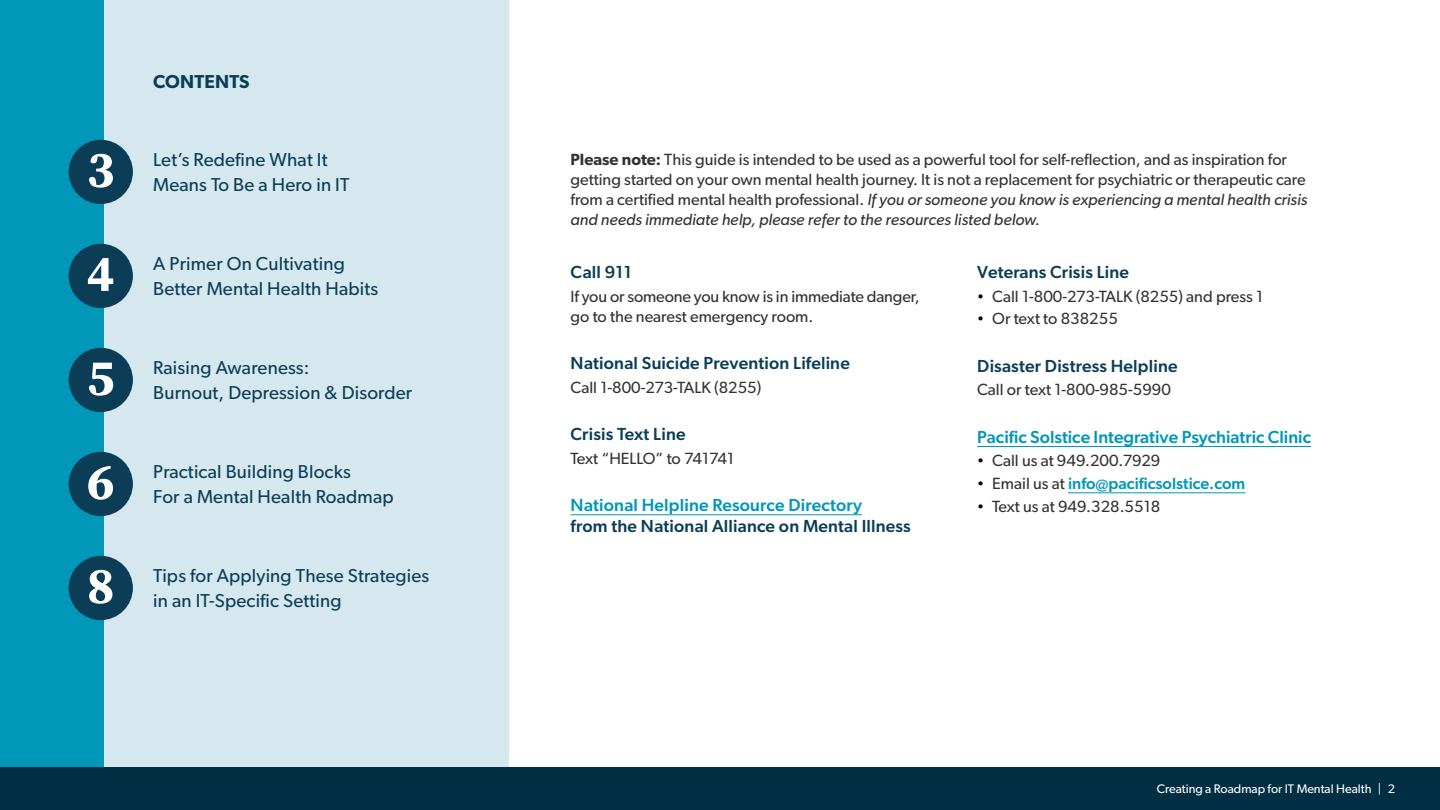
<style>
.page{position:relative;width:1440px;height:810px;background:#fff}
.page>*{position:absolute;margin:0;border:0;box-sizing:border-box;transform-origin:0 0}
.t1{font:700 51.25px "Source Serif Pro";color:#fff}
.t2{font:18.75px "Gibson";letter-spacing:.01em;color:#0b3e56}
.t3{font:600 18.75px "Gibson";letter-spacing:.01em;color:#0b3e56}
.t4{font:500 17.5px "Gibson";letter-spacing:.01em;color:#0b3e56}
.t5{font:500 17.5px "Gibson";color:#0097b9}
.t6{font:16.25px/20px "Gibson";color:#333334}
.t7{font:500 16.25px "Gibson";color:#0097b9}
.t8{font:12.5px "Gibson";color:#fff}
.s1{font-weight:600}
.s2{font-style:italic}
.s3{font-family:"Work Sans";color:#000}
.s4{font-family:"Work Sans";font-weight:400;color:#000}
.s5{font-weight:400;color:#333334}
</style>
<div class="page">
<div style="left:0;top:0;width:508px;height:768px;background:#d5e7ef"></div>
<div style="left:0;top:0;width:103px;height:768px;background:#0097b9"></div>
<div style="left:69px;top:140px;width:64px;height:64px;background:#0b3e56;border-radius:50%"></div>
<div style="left:69px;top:348px;width:64px;height:64px;background:#0b3e56;border-radius:50%"></div>
<div style="left:69px;top:556px;width:64px;height:64px;background:#0b3e56;border-radius:50%"></div>
<div style="left:69px;top:244px;width:64px;height:64px;background:#0b3e56;border-radius:50%"></div>
<div style="left:69px;top:452px;width:64px;height:64px;background:#0b3e56;border-radius:50%"></div>
<hr style="left:571px;top:515px;width:291px;height:1px;background:#0097b9">
<hr style="left:977px;top:446px;width:334px;height:1px;background:#0097b9">
<hr style="left:1068px;top:493px;width:177px;height:1px;background:#0097b9">
<div style="left:0;top:768px;width:1440px;height:42px;background:#002e43"></div>
<p class="t3" style="left:153px;top:70px;width:98px">CONTENTS</p>
<h1 class="t1" style="left:87px;top:134px;width:29px">3</h1>
<p class="t2" style="left:153px;top:148px;width:176px">Let’s Redefine What It</p>
<p class="t2" style="left:153px;top:173px;width:198px">Means To Be a Hero in IT</p>
<h1 class="t1" style="left:87px;top:238px;width:29px">4</h1>
<p class="t2" style="left:153px;top:252px;width:193px">A Primer On Cultivating</p>
<p class="t2" style="left:153px;top:277px;width:226px">Better Mental Health Habits</p>
<h1 class="t1" style="left:87px;top:342px;width:29px">5</h1>
<p class="t2" style="left:153px;top:356px;width:158px">Raising Awareness:</p>
<p class="t2" style="left:153px;top:381px;width:260px">Burnout, Depression &amp; Disorder</p>
<h1 class="t1" style="left:87px;top:446px;width:29px">6</h1>
<p class="t2" style="left:153px;top:460px;width:199px">Practical Building Blocks</p>
<p class="t2" style="left:153px;top:485px;width:242px">For a Mental Health Roadmap</p>
<p class="t6" style="left:571px;top:149px;width:738px"><span class="s1">Please note:</span> This guide is intended to be used as a powerful tool for self-reflection, and as inspiration for getting started on your own mental health journey. It is not a replacement for psychiatric or therapeutic care from a certified mental health professional. <span class="s2">If you or someone you know is experiencing a mental health crisis and needs immediate help, please refer to the resources listed below.</span></p>
<p class="t4" style="left:571px;top:262px;width:63px">Call 911</p>
<p class="t6" style="left:571px;top:286px;width:350px">If you or someone you know is in immediate danger, go to the nearest emergency room.</p>
<p class="t4" style="left:571px;top:353px;width:281px">National Suicide Prevention Lifeline</p>
<p class="t6" style="left:571px;top:377px;width:192px">Call 1-800-273-TALK (8255)</p>
<p class="t4" style="left:571px;top:424px;width:116px">Crisis Text Line</p>
<p class="t6" style="left:571px;top:448px;width:165px">Text “HELLO” to 741741</p>
<p class="t5" style="left:571px;top:494px;width:293px">National Helpline Resource Directory</p>
<p class="t4" style="left:571px;top:516px;width:342px">from the National Alliance on Mental Illness</p>
<p class="t4" style="left:977px;top:262px;width:153px">Veterans Crisis Line</p>
<p class="t6" style="left:977px;top:286px;width:287px"><span class="s3">•</span> Call 1-800-273-TALK (8255) and press 1</p>
<p class="t6" style="left:977px;top:309px;width:142px"><span class="s3">•</span> Or text to 838255</p>
<p class="t4" style="left:977px;top:355px;width:202px">Disaster Distress Helpline</p>
<p class="t6" style="left:977px;top:380px;width:195px">Call or text 1-800-985-5990</p>
<p class="t5" style="left:977px;top:426px;width:335px">Pacific Solstice Integrative Psychiatric Clinic</p>
<p class="t6" style="left:977px;top:451px;width:185px"><span class="s3">•</span> Call us at 949.200.7929</p>
<p class="t7" style="left:977px;top:474px;width:270px"><span class="s4">•</span> <span class="s5">Email us at</span> info@pacificsolstice.com</p>
<p class="t6" style="left:977px;top:496px;width:185px"><span class="s3">•</span> Text us at 949.328.5518</p>
<h1 class="t1" style="left:87px;top:550px;width:29px">8</h1>
<p class="t2" style="left:153px;top:564px;width:278px">Tips for Applying These Strategies</p>
<p class="t2" style="left:153px;top:589px;width:190px">in an IT-Specific Setting</p>
<p class="t8" style="left:1157px;top:781px;width:240px">Creating a Roadmap for IT Mental Health | 2</p>
</div>
